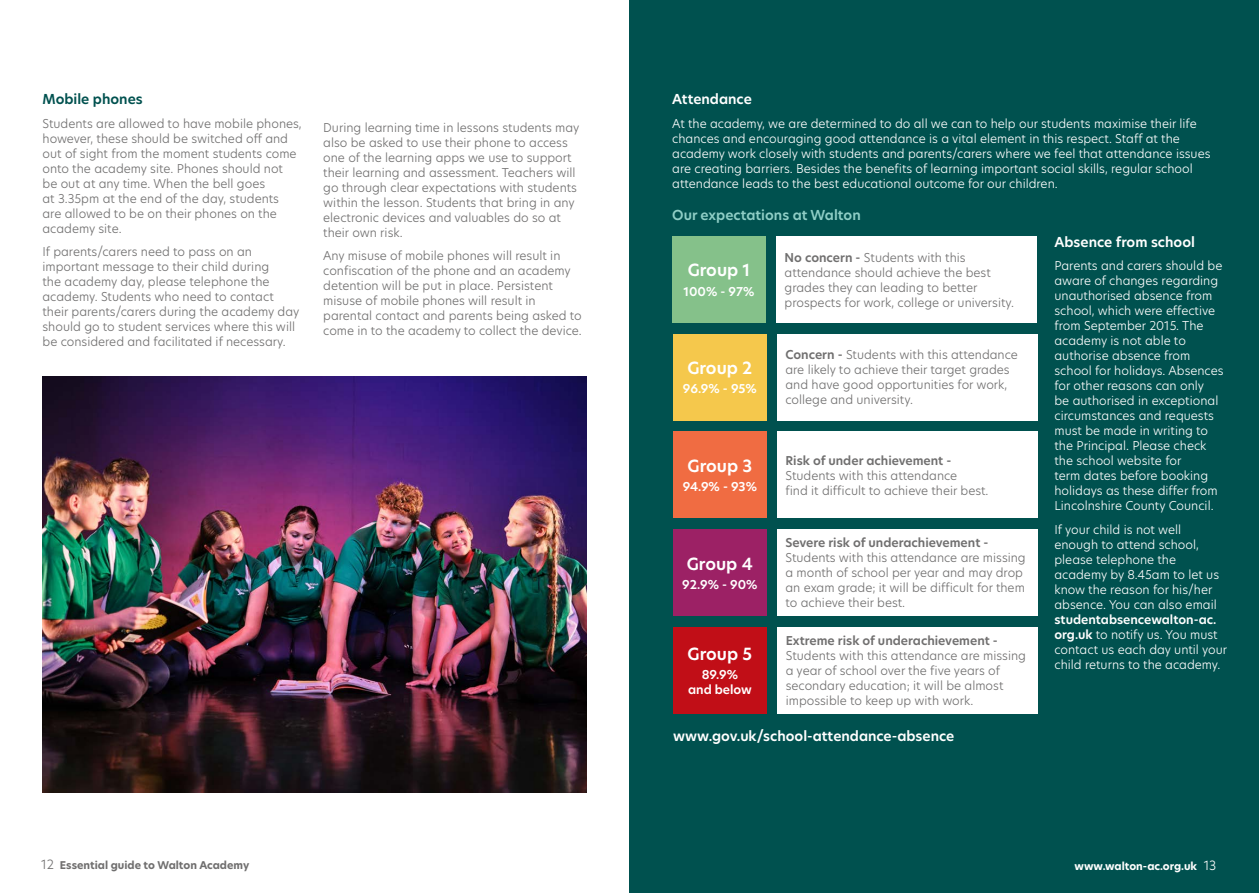
<style>
.page{position:relative;width:1259px;height:893px;background:#fff}
.page>*{position:absolute;margin:0;border:0;box-sizing:border-box;transform-origin:0 0}
.HB_SMALL_SUB_HEADINGS{font:600 16.5px "New Hero";color:#fff}
.HB_SMALL_SUB_HEADINGS-2{font:600 13.5px "New Hero";color:#fff}
.HB_SMALL_SUB_HEADINGS-3{font:600 13.5px "New Hero";color:#8fcec6}
.HB_SMALL_SUB_HEADINGS-4{font:600 13.5px "New Hero";color:#00514f}
.HN_LIGHT_BODY_WHITE{font:300 12px/15px "New Hero";color:#706f6f}
.HN_LIGHT_BODY_WHITE-2{font:300 12px/15px "New Hero";color:#fff}
.HB_SMALL_SUB_HEADINGS-5{font:600 12px/15px "New Hero";color:#fff;text-align:center}
.HN___Light___Body{font:700 10.5px "New Hero";color:#706f6f}
.HN___Light___Body-2{font:700 10.5px "New Hero";color:#fff}
.s1{font-weight:600}
.s2{font-weight:300;font-size:12.6px}
</style>
<div class="page">
<div style="left:629px;top:0;width:630px;height:893px;background:#00514f"></div>
<div style="left:776px;top:236px;width:261px;height:87px;background:#fff"></div>
<div style="left:672px;top:236px;width:94px;height:87px;background:#85c18a"></div>
<div style="left:673px;top:529px;width:93px;height:87px;background:#9c2165"></div>
<div style="left:777px;top:529px;width:260px;height:87px;background:#fff"></div>
<div style="left:673px;top:334px;width:93px;height:86px;background:#f5c84c"></div>
<div style="left:777px;top:334px;width:260px;height:86px;background:#fff"></div>
<div style="left:673px;top:627px;width:93px;height:87px;background:#c10e17"></div>
<div style="left:777px;top:627px;width:261px;height:87px;background:#fff"></div>
<div style="left:673px;top:431px;width:93px;height:87px;background:#f06c42"></div>
<div style="left:777px;top:431px;width:260px;height:87px;background:#fff"></div>
<img style="left:43px;top:376px;width:544px;height:416px">
<p class="HB_SMALL_SUB_HEADINGS-4" style="left:43px;top:90px;width:102px">Mobile phones</p>
<p class="HN_LIGHT_BODY_WHITE" style="left:43px;top:116px;width:261px">Students are allowed to have mobile phones, however, these should be switched off and out of sight from the moment students come onto the academy site. Phones should not<br>be out at any time. When the bell goes<br>at 3.35pm at the end of the day, students<br>are allowed to be on their phones on the academy site.</p>
<p class="HN_LIGHT_BODY_WHITE" style="left:43px;top:244px;width:258px">If parents/carers need to pass on an important message to their child during<br>the academy day, please telephone the academy. Students who need to contact their parents/carers during the academy day should go to student services where this will be considered and facilitated if necessary.</p>
<p class="HN_LIGHT_BODY_WHITE" style="left:323px;top:119px;width:258px">During learning time in lessons students may also be asked to use their phone to access one of the learning apps we use to support their learning and assessment. Teachers will go through clear expectations with students within the lesson. Students that bring in any electronic devices and valuables do so at their own risk.</p>
<p class="HN_LIGHT_BODY_WHITE" style="left:323px;top:248px;width:260px">Any misuse of mobile phones will result in confiscation of the phone and an academy detention will be put in place. Persistent misuse of mobile phones will result in parental contact and parents being asked to come in to the academy to collect the device.</p>
<p class="HB_SMALL_SUB_HEADINGS-2" style="left:672px;top:90px;width:81px">Attendance</p>
<p class="HN_LIGHT_BODY_WHITE-2" style="left:672px;top:116px;width:540px">At the academy, we are determined to do all we can to help our students maximise their life chances and encouraging good attendance is a vital element in this respect. Staff at the academy work closely with students and parents/carers where we feel that attendance issues are creating barriers. Besides the benefits of learning important social skills, regular school attendance leads to the best educational outcome for our children.</p>
<p class="HB_SMALL_SUB_HEADINGS-3" style="left:672px;top:206px;width:190px">Our expectations at Walton</p>
<p class="HB_SMALL_SUB_HEADINGS" style="left:688px;top:259px;width:64px">Group 1</p>
<p class="HB_SMALL_SUB_HEADINGS-5" style="left:683px;top:284px;width:72px">100% - 97%</p>
<p class="HB_SMALL_SUB_HEADINGS" style="left:687px;top:357px;width:66px">Group 2</p>
<p class="HB_SMALL_SUB_HEADINGS-5" style="left:683px;top:381px;width:76px">96.9% - 95%</p>
<p class="HB_SMALL_SUB_HEADINGS" style="left:687px;top:454px;width:66px">Group 3</p>
<p class="HB_SMALL_SUB_HEADINGS-5" style="left:682px;top:479px;width:76px">94.9% - 93%</p>
<p class="HB_SMALL_SUB_HEADINGS" style="left:687px;top:552px;width:67px">Group 4</p>
<p class="HB_SMALL_SUB_HEADINGS-5" style="left:682px;top:577px;width:77px">92.9% - 90%</p>
<p class="HB_SMALL_SUB_HEADINGS" style="left:687px;top:642px;width:66px">Group 5</p>
<p class="HB_SMALL_SUB_HEADINGS-5" style="left:688px;top:667px;width:65px">89.9%<br>and below</p>
<p class="HN_LIGHT_BODY_WHITE" style="left:784px;top:249px;width:231px"><span class="s1">No concern -</span> Students with this attendance should achieve the best grades they can leading to better prospects for work, college or university.</p>
<p class="HN_LIGHT_BODY_WHITE" style="left:785px;top:347px;width:234px"><span class="s1">Concern -</span> Students with this attendance are likely to achieve their target grades and have good opportunities for work, college and university.</p>
<p class="HN_LIGHT_BODY_WHITE" style="left:785px;top:452px;width:205px"><span class="s1">Risk of under achievement -<br></span>Students with this attendance<br>find it difficult to achieve their best.</p>
<p class="HN_LIGHT_BODY_WHITE" style="left:785px;top:535px;width:242px"><span class="s1">Severe risk of underachievement - </span>Students with this attendance are missing a month of school per year and may drop an exam grade; it will be difficult for them to achieve their best.</p>
<p class="HN_LIGHT_BODY_WHITE" style="left:785px;top:633px;width:242px"><span class="s1">Extreme risk of underachievement - </span>Students with this attendance are missing a year of school over the five years of secondary education; it will be almost impossible to keep up with work.</p>
<p class="HB_SMALL_SUB_HEADINGS-2" style="left:673px;top:727px;width:283px">www.gov.uk/school-attendance-absence</p>
<p class="HB_SMALL_SUB_HEADINGS-2" style="left:1054px;top:233px;width:142px">Absence from school</p>
<p class="HN_LIGHT_BODY_WHITE-2" style="left:1054px;top:258px;width:171px">Parents and carers should be aware of changes regarding unauthorised absence from school, which were effective from September 2015. The academy is not able to authorise absence from school for holidays. Absences for other reasons can only<br>be authorised in exceptional circumstances and requests must be made in writing to the Principal. Please check the school website for<br>term dates before booking holidays as these differ from<br>Lincolnshire County Council.</p>
<p class="HN_LIGHT_BODY_WHITE-2" style="left:1054px;top:522px;width:174px">If your child is not well enough to attend school, please telephone the academy by 8.45am to let us know the reason for his/her absence. You can also email <span class="s1">studentabsencewalton-ac. org.uk</span> to notify us. You must contact us each day until your child returns to the academy.</p>
<p class="HN___Light___Body" style="left:41px;top:858px;width:210px"><span class="s2">12</span> Essential guide to Walton Academy</p>
<p class="HN___Light___Body-2" style="left:1074px;top:859px;width:143px">www.walton-ac.org.uk <span class="s2">13</span></p>
</div>
